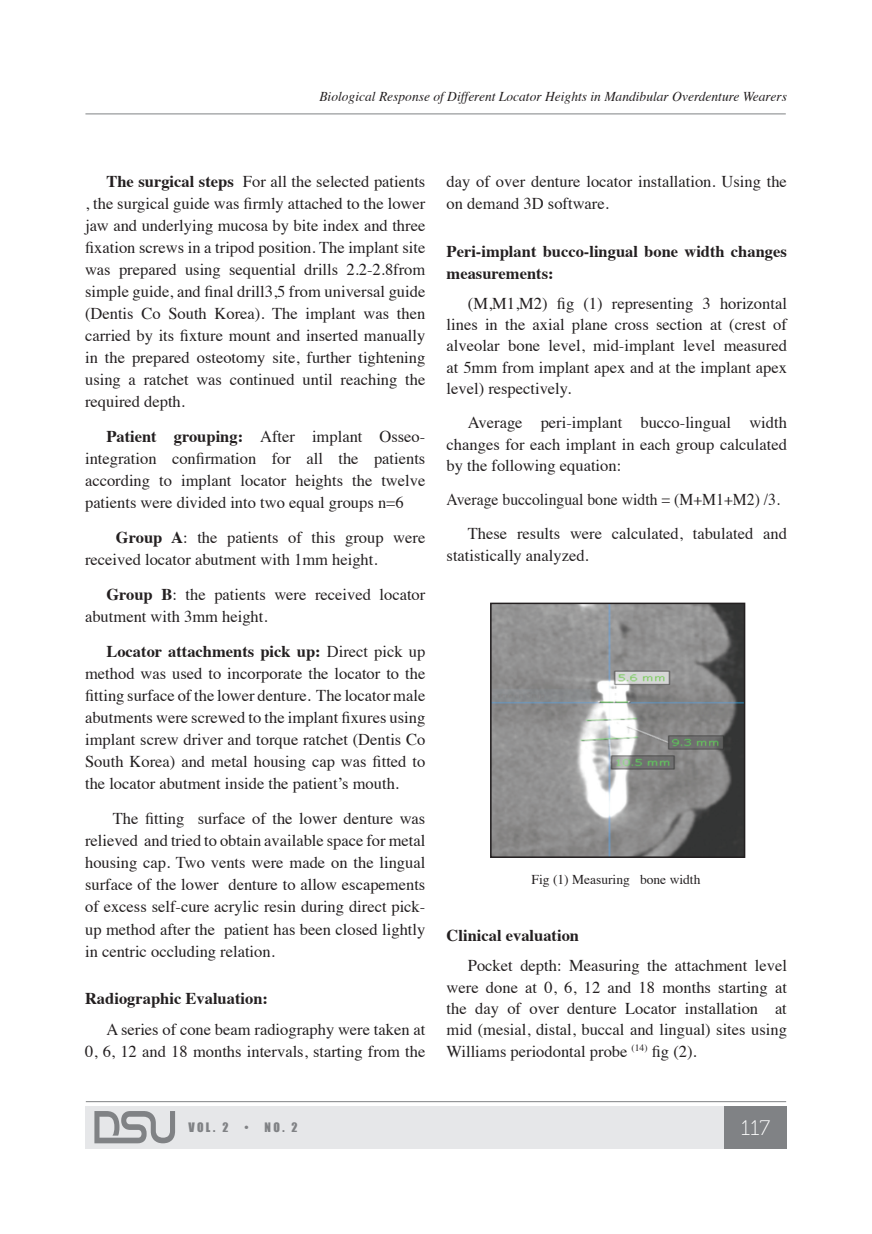
<style>
.page{position:relative;width:872px;height:1234px;background:#fff}
.page>*{position:absolute;margin:0;border:0;box-sizing:border-box;transform-origin:0 0}
.t1{font:21px "Museo 100";color:#fff}
.t2{font:16.5px/22px "Times";color:#231f20;text-align:justify}
.t3{font:700 16.5px/22px "Times";color:#231f20}
.t4{font:16.5px/34px "Times";color:#231f20;scale:.95 1}
.t5{font:italic 13.5px "Times";color:#231f20}
.t6{font:13.5px "Times";color:#231f20}
.t7{font:12px "Impact";color:#808285}
.s1{font-weight:700}
</style>
<div class="page">
<div style="left:85px;top:1105px;width:702px;height:43px;background:#e6e7e9"></div>
<div style="left:724px;top:1105px;width:63px;height:43px;background:#808285"></div>
<hr style="left:86px;top:1101px;width:700px;height:1px;background:#808285">
<svg style="left:94px;top:1111px;width:81px;height:31px"></svg>
<hr style="left:85px;top:114px;width:700px;height:1px;background:#808285">
<img style="left:493px;top:605px;width:249px;height:249px">
<div style="left:490px;top:602px;width:255px;height:255px;border:2px solid #231f20"></div>
<p class="t5" style="left:319px;top:85px;width:469px">Biological Response of Different Locator Heights in Mandibular Overdenture Wearers</p>
<p class="t2" style="left:85px;top:169px;width:342px;text-indent:21px"><span class="s1">The surgical steps</span> For all the selected patients , the surgical guide was firmly attached to the lower jaw and underlying mucosa by bite index and three fixation screws in a tripod position. The implant site was prepared using sequential drills 2.2-2.8from simple guide, and final drill3,5 from universal guide (Dentis Co South Korea). The implant was then carried by its fixture mount and inserted manually in the prepared osteotomy site, further tightening using a ratchet was continued until reaching the required depth.</p>
<p class="t2" style="left:85px;top:424px;width:342px;text-indent:21px"><span class="s1">Patient grouping:</span> After implant Osseo&shy;integration confirmation for all the patients according to implant locator heights the twelve patients were divided into two equal groups n=6</p>
<p class="t2" style="left:85px;top:525px;width:342px;text-indent:31px"><span class="s1">Group A</span>: the patients of this group were received locator abutment with 1mm height.</p>
<p class="t2" style="left:85px;top:582px;width:342px;text-indent:21px"><span class="s1">Group B</span>: the patients were received locator abutment with 3mm height.</p>
<p class="t2" style="left:85px;top:639px;width:342px;text-indent:21px"><span class="s1">Locator attachments pick up:</span> Direct pick up method was used to incorporate the locator to the fitting surface of the lower denture. The locator male abutments were screwed to the implant fixures using implant screw driver and torque ratchet (Dentis Co South Korea) and metal housing cap was fitted to the locator abutment inside the patient’s mouth.</p>
<p class="t2" style="left:85px;top:806px;width:342px;text-indent:28px">The fitting surface of the lower denture was relieved and tried to obtain available space for metal housing cap. Two vents were made on the lingual surface of the lower denture to allow escapements of excess self-cure acrylic resin during direct pick&shy;up method after the patient has been closed lightly in centric occluding relation.</p>
<p class="t3" style="left:85px;top:985px;width:184px">Radiographic Evaluation:</p>
<p class="t2" style="left:85px;top:1016px;width:342px;text-align:right">A series of cone beam radiography were taken at<br>0, 6, 12 and 18 months intervals, starting from the</p>
<p class="t2" style="left:446px;top:169px;width:342px">day of over denture locator installation. Using the on demand 3D software.</p>
<p class="t3" style="left:446px;top:238px;width:342px">Peri-implant bucco-lingual bone width changes measurements:</p>
<p class="t2" style="left:446px;top:291px;width:342px;line-height:21.3px;text-indent:21px">(M,M1,M2) fig (1) representing 3 horizontal lines in the axial plane cross section at (crest of alveolar bone level, mid-implant level measured at 5mm from implant apex and at the implant apex level) respectively.</p>
<p class="t2" style="left:446px;top:410px;width:342px;line-height:21.3px;text-indent:21px">Average peri-implant bucco-lingual width changes for each implant in each group calculated by the following equation:</p>
<p class="t4" style="left:468px;top:481px;width:337px;text-indent:-21px">Average buccolingual bone width = (M+M1+M2) /3.<br>These results were calculated, tabulated and</p>
<p class="t2" style="left:446px;top:542px;width:144px">statistically analyzed.</p>
<p class="t6" style="left:531px;top:866px;width:170px">Fig (1) Measuring bone width</p>
<p class="t3" style="left:446px;top:922px;width:134px">Clinical evaluation</p>
<p class="t2" style="left:446px;top:953px;width:342px;line-height:21.3px;text-indent:21px">Pocket depth: Measuring the attachment level were done at 0, 6, 12 and 18 months starting at the day of over denture Locator installation at mid (mesial, distal, buccal and lingual) sites using Williams periodontal probe <sup>(14)</sup> fig (2).</p>
<p class="t7" style="left:188px;top:1117px;width:42px">VOL. 2</p>
<p class="t7" style="left:244px;top:1117px;width:55px">• NO. 2</p>
<p class="t1" style="left:741px;top:1116px;width:31px">117</p>
</div>
